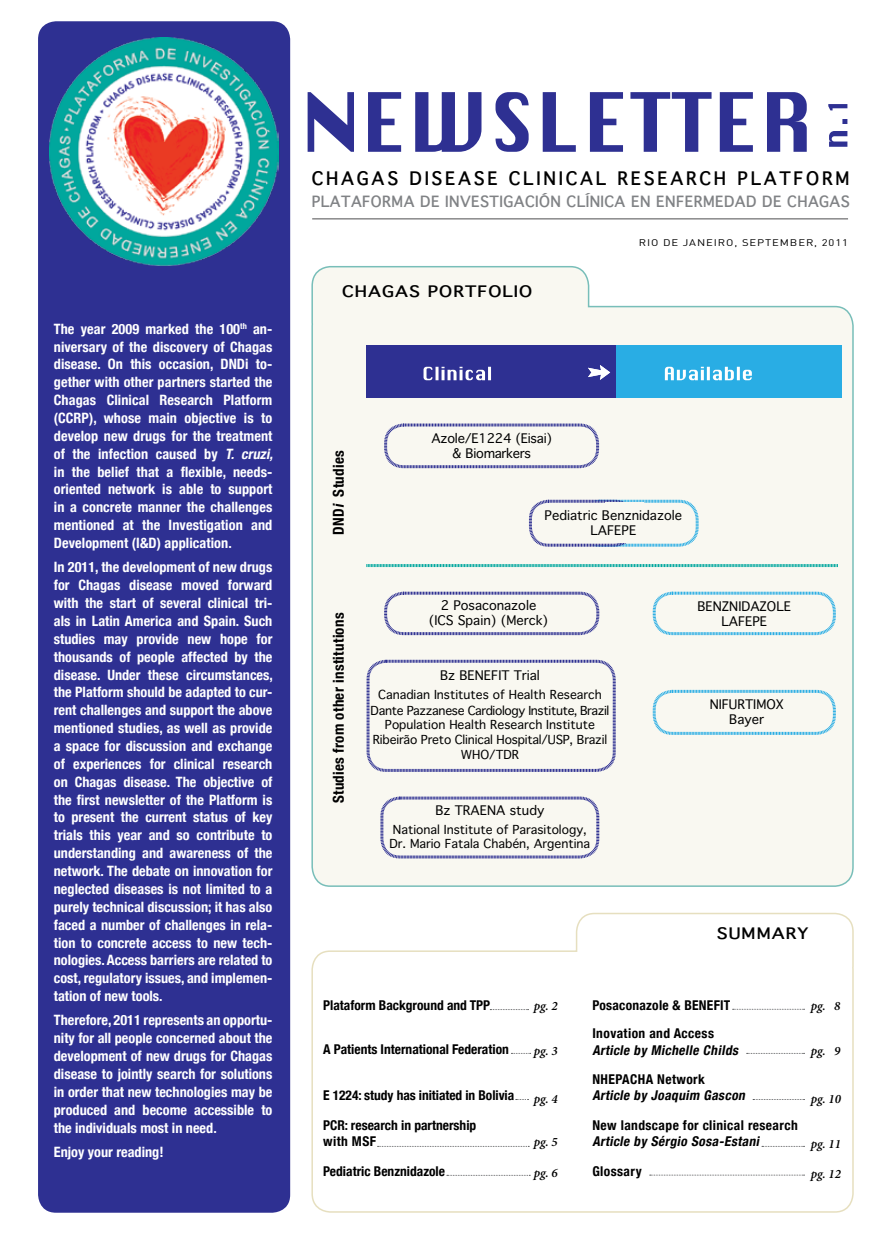
<style>
.page{position:relative;width:893px;height:1234px;background:#fff}
.page>*{position:absolute;margin:0;border:0;box-sizing:border-box;transform-origin:0 0}
.t1{font:700 18px "Thonburi";letter-spacing:.145em;color:#000}
.t2{font:700 15.3px "Thonburi";letter-spacing:.05em;color:#000;scale:1.18 1}
.t3{font:700 15px "Thonburi";letter-spacing:.02em;color:#808285}
.t4{font:700 condensed 15px "Helvetica Neue";letter-spacing:.02em;color:#000}
.t5{font:700 condensed 14.25px/17.9px "Helvetica Neue";letter-spacing:.005em;color:#fff;text-align:justify}
.t6{font:700 condensed 13.5px/16.2px "Helvetica Neue";color:#000}
.t7{font:italic 700 condensed 13.5px "Helvetica Neue";color:#000}
.t8{font:700 condensed 13.5px "Helvetica Neue";letter-spacing:.03em;color:#000}
.t9{font:700 condensed 13.5px/28px "Helvetica Neue";letter-spacing:.02em;color:#000}
.t10{font:12.75px/15.3px "Thonburi";color:#000;text-align:center}
.t11{font:italic 600 12.75px "Minion Pro";letter-spacing:-.005em;color:#000}
.t12{font:12.75px/15.3px "Thonburi";letter-spacing:-.02em;color:#000;text-align:center}
.t13{font:12px/14.9px "Thonburi";color:#000}
.t14{font:9.6px "DIN";letter-spacing:.08em;color:#000;scale:1.18 1}
.s1{font-style:italic}
</style>
<div class="page">
<svg style="left:311px;top:912px;width:543px;height:301px"></svg>
<svg style="left:311px;top:266px;width:543px;height:621px"></svg>
<div style="left:38px;top:21px;width:252px;height:1191px;background:#2e3092;border-radius:18px"></div>
<svg style="left:828px;top:104px;width:19px;height:43px"></svg>
<hr style="left:312px;top:218px;width:536px;height:1px;background:#4d4d4f">
<img style="left:49px;top:37px;width:229px;height:229px">
<svg style="left:490px;top:1008px;width:39px;height:1px"></svg>
<svg style="left:733px;top:1008px;width:71px;height:1px"></svg>
<svg style="left:747px;top:1052px;width:57px;height:1px"></svg>
<svg style="left:753px;top:1098px;width:51px;height:1px"></svg>
<svg style="left:762px;top:1145px;width:42px;height:1px"></svg>
<svg style="left:650px;top:1174px;width:154px;height:1px"></svg>
<svg style="left:511px;top:1052px;width:20px;height:1px"></svg>
<svg style="left:516px;top:1098px;width:13px;height:1px"></svg>
<svg style="left:378px;top:1145px;width:151px;height:1px"></svg>
<svg style="left:447px;top:1174px;width:83px;height:1px"></svg>
<svg style="left:384px;top:591px;width:216px;height:44px"></svg>
<svg style="left:652px;top:591px;width:184px;height:44px"></svg>
<svg style="left:652px;top:689px;width:184px;height:46px"></svg>
<svg style="left:380px;top:795px;width:220px;height:63px"></svg>
<svg style="left:366px;top:659px;width:250px;height:113px"></svg>
<svg style="left:528px;top:499px;width:171px;height:48px"></svg>
<div style="left:615px;top:345px;width:227px;height:52px;background:#29ade4"></div>
<svg style="left:366px;top:563px;width:472px;height:4px"></svg>
<div style="left:605px;top:502px;width:39px;height:41px;background:#f9f8f1"></div>
<svg style="left:384px;top:423px;width:216px;height:45px"></svg>
<svg style="left:665px;top:366px;width:87px;height:14px"></svg>
<svg style="left:308px;top:92px;width:499px;height:60px"></svg>
<div style="left:366px;top:345px;width:250px;height:52px;background:#2e3092"></div>
<svg style="left:423px;top:366px;width:68px;height:14px"></svg>
<svg style="left:588px;top:365px;width:22px;height:15px"></svg>
<p class="t5" style="left:54px;top:319px;width:224px;text-align:left">The year 2009 marked the 100<sup>th</sup> an&shy;niversary of the discovery of Chagas disease. On this occasion, DNDi to&shy;gether with other partners started the Chagas Clinical Research Platform (CCRP), whose main objective is to develop new drugs for the treatment of the infection caused by <span class="s1">T. cruzi, </span>in the belief that a flexible, needs&shy;oriented network is able to support in a concrete manner the challenges mentioned at the Investigation and Development (I&amp;D) application.</p>
<p class="t5" style="left:54px;top:558px;width:221px">In 2011, the development of new drugs for Chagas disease moved forward with the start of several clinical tri&shy;als in Latin America and Spain. Such studies may provide new hope for thousands of people affected by the disease. Under these circumstances, the Platform should be adapted to cur&shy;rent challenges and support the above mentioned studies, as well as provide a space for discussion and exchange of experiences for clinical research on Chagas disease. The objective of the first newsletter of the Platform is to present the current status of key trials this year and so contribute to understanding and awareness of the network. The debate on innovation for neglected diseases is not limited to a purely technical discussion; it has also faced a number of challenges in rela&shy;tion to concrete access to new tech&shy;nologies. Access barriers are related to cost, regulatory issues, and implemen&shy;tation of new tools.</p>
<p class="t5" style="left:54px;top:1010px;width:220px">Therefore, 2011 represents an opportu&shy;nity for all people concerned about the development of new drugs for Chagas disease to jointly search for solutions in order that new technologies may be produced and become accessible to the individuals most in need.</p>
<p class="t5" style="left:54px;top:1142px;width:111px">Enjoy your reading!</p>
<p class="t1" style="left:312px;top:163px;width:539px">CHAGAS DISEASE CLINICAL RESEARCH PLATFORM</p>
<p class="t3" style="left:312px;top:189px;width:540px">PLATAFORMA DE INVESTIGACIÓN CLÍNICA EN ENFERMEDAD DE CHAGAS</p>
<p class="t2" style="left:342px;top:278px;width:163px">CHAGAS PORTFOLIO</p>
<p class="t14" style="left:639px;top:237px;width:179px">RIO DE JANEIRO, SEPTEMBER, 2011</p>
<p class="t4" style="left:330px;top:535px;width:86px;rotate:-90deg">DND<span class="s1">i</span> Studies</p>
<p class="t4" style="left:330px;top:803px;width:192px;rotate:-90deg">Studies from other institutions</p>
<p class="t12" style="left:432px;top:430px;width:122px">Azole/E1224 (Eisai) &amp; Biomarkers</p>
<p class="t10" style="left:545px;top:507px;width:139px">Pediatric Benznidazole<br>LAFEPE</p>
<p class="t10" style="left:429px;top:597px;width:121px">2 Posaconazole (ICS Spain) (Merck)</p>
<p class="t10" style="left:697px;top:598px;width:95px">BENZNIDAZOLE<br>LAFEPE</p>
<p class="t10" style="left:440px;top:667px;width:101px">Bz BENEFIT Trial</p>
<p class="t13" style="left:371px;top:687px;width:240px;text-align:center">Canadian Institutes of Health Research Dante Pazzanese Cardiology Institute, Brazil Population Health Research Institute Ribeirão Preto Clinical Hospital/USP, Brazil WHO/TDR</p>
<p class="t10" style="left:435px;top:802px;width:110px">Bz TRAENA study</p>
<p class="t13" style="left:389px;top:822px;width:202px;line-height:14.4px">National Institute of Parasitology,<br>Dr. Mario Fatala Chabén, Argentina</p>
<p class="t10" style="left:710px;top:696px;width:75px">NIFURTIMOX<br>Bayer</p>
<p class="t2" style="left:717px;top:920px;width:79px">SUMMARY</p>
<p class="t6" style="left:323px;top:996px;width:169px">Plataform Background and TPP</p>
<p class="t6" style="left:323px;top:1040px;width:187px">A Patients International Federation</p>
<p class="t6" style="left:323px;top:1086px;width:193px">E 1224: study has initiated in Bolivia</p>
<p class="t6" style="left:323px;top:1116px;width:155px">PCR: research in partnership with MSF</p>
<p class="t6" style="left:323px;top:1162px;width:123px">Pediatric Benznidazole</p>
<p class="t11" style="left:534px;top:996px;width:26px">pg. 2</p>
<p class="t11" style="left:534px;top:1042px;width:26px">pg. 3</p>
<p class="t11" style="left:534px;top:1089px;width:26px">pg. 4</p>
<p class="t11" style="left:534px;top:1132px;width:26px">pg. 5</p>
<p class="t11" style="left:534px;top:1163px;width:26px">pg. 6</p>
<p class="t9" style="left:592px;top:990px;width:140px">Posaconazole &amp; BENEFIT<br>Inovation and Access</p>
<p class="t7" style="left:592px;top:1041px;width:150px">Article by Michelle Childs</p>
<p class="t8" style="left:592px;top:1070px;width:114px">NHEPACHA Network</p>
<p class="t7" style="left:592px;top:1086px;width:157px">Article by Joaquim Gascon</p>
<p class="t8" style="left:592px;top:1116px;width:207px">New landscape for clinical research</p>
<p class="t7" style="left:592px;top:1132px;width:171px">Article by Sérgio Sosa-Estani</p>
<p class="t8" style="left:592px;top:1162px;width:51px">Glossary</p>
<p class="t11" style="left:811px;top:996px;width:31px">pg. 8</p>
<p class="t11" style="left:811px;top:1042px;width:31px">pg. 9</p>
<p class="t11" style="left:811px;top:1089px;width:32px">pg. 10</p>
<p class="t11" style="left:811px;top:1135px;width:32px">pg. 11</p>
<p class="t11" style="left:811px;top:1164px;width:32px">pg. 12</p>
</div>
